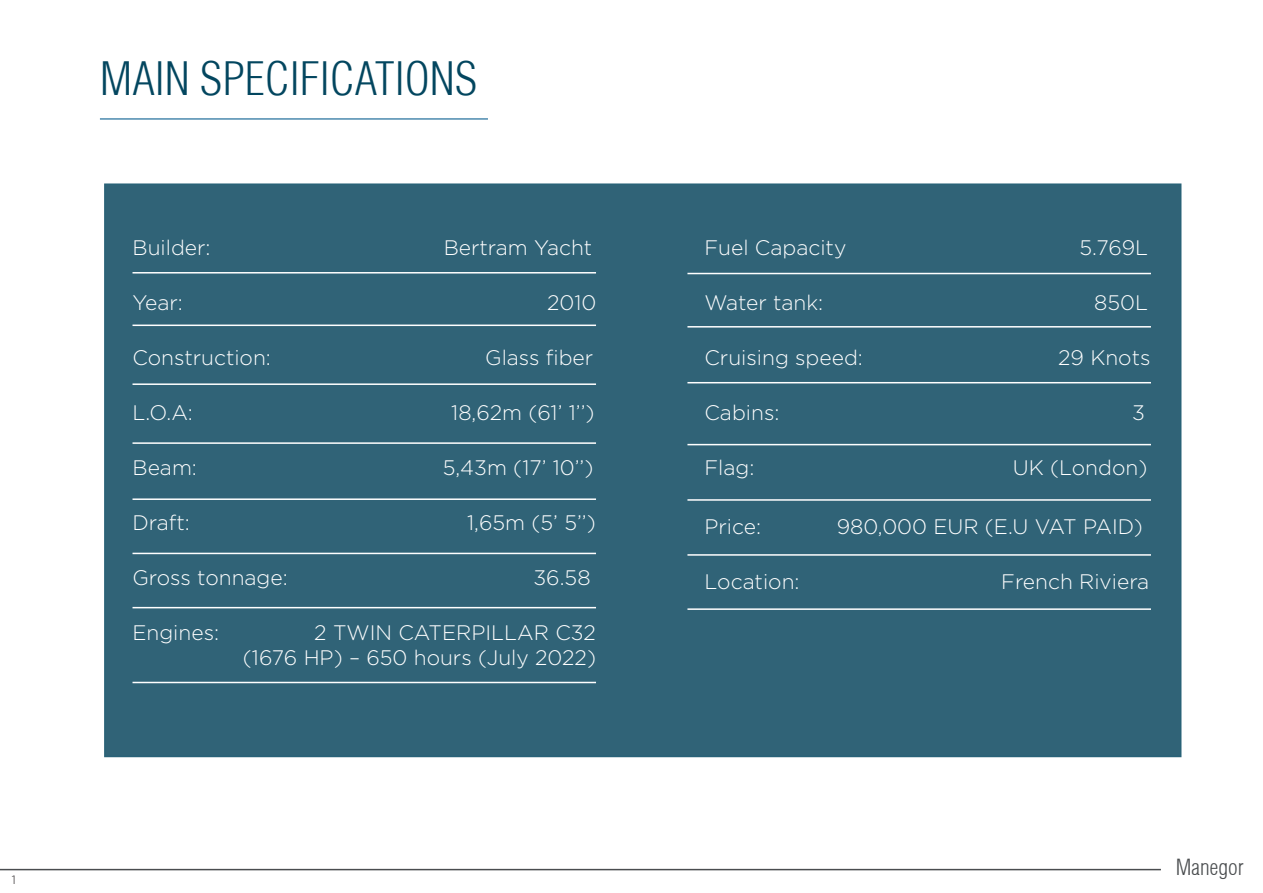
<style>
.page{position:relative;width:1263px;height:893px;background:#fff}
.page>*{position:absolute;margin:0;border:0;box-sizing:border-box;transform-origin:0 0}
.t1{font:300 condensed 45px "Helvetica";color:#03465f}
.t2{font:300 condensed 21.75px "Helvetica";letter-spacing:.005em;color:#4a4d4f}
.t3{font:300 21px/25.2px "Gotham";color:#fff;text-align:right}
.t4{font:300 12px "Gotham";color:#231f20}
</style>
<div class="page">
<div style="left:104px;top:183px;width:1077px;height:574px;background:#306377;border:2px solid #034660"></div>
<hr style="left:132px;top:272px;width:464px;height:2px;background:#fff">
<hr style="left:132px;top:325px;width:464px;height:1px;background:#fff">
<hr style="left:132px;top:383px;width:464px;height:2px;background:#fff">
<hr style="left:132px;top:442px;width:464px;height:2px;background:#fff">
<hr style="left:132px;top:498px;width:464px;height:2px;background:#fff">
<hr style="left:132px;top:553px;width:464px;height:1px;background:#fff">
<hr style="left:132px;top:607px;width:464px;height:1px;background:#fff">
<hr style="left:132px;top:682px;width:464px;height:1px;background:#fff">
<hr style="left:687px;top:273px;width:464px;height:1px;background:#fff">
<hr style="left:687px;top:326px;width:464px;height:2px;background:#fff">
<hr style="left:687px;top:382px;width:464px;height:1px;background:#fff">
<hr style="left:687px;top:444px;width:464px;height:1px;background:#fff">
<hr style="left:687px;top:499px;width:464px;height:2px;background:#fff">
<hr style="left:100px;top:118px;width:388px;height:2px;background:#4b89ae">
<hr style="left:0;top:869px;width:1161px;height:1px;background:#4a4d4f">
<hr style="left:687px;top:554px;width:464px;height:2px;background:#fff">
<hr style="left:687px;top:608px;width:464px;height:2px;background:#fff">
<p class="t4" style="left:12px;top:873px;width:6px">1</p>
<p class="t1" style="left:100px;top:51px;width:379px">MAIN SPECIFICATIONS</p>
<p class="t3" style="left:132px;top:235px;width:80px">Builder:</p>
<p class="t3" style="left:444px;top:235px;width:150px">Bertram Yacht</p>
<p class="t3" style="left:132px;top:289px;width:52px">Year:</p>
<p class="t3" style="left:547px;top:289px;width:51px">2010</p>
<p class="t3" style="left:132px;top:344px;width:140px">Construction:</p>
<p class="t3" style="left:485px;top:344px;width:110px">Glass fiber</p>
<p class="t3" style="left:132px;top:399px;width:62px">L.O.A:</p>
<p class="t3" style="left:451px;top:399px;width:145px">18,62m (61’ 1’’)</p>
<p class="t3" style="left:132px;top:454px;width:66px">Beam:</p>
<p class="t3" style="left:443px;top:454px;width:152px">5,43m (17’ 10’’)</p>
<p class="t3" style="left:132px;top:509px;width:59px">Draft:</p>
<p class="t3" style="left:467px;top:509px;width:130px">1,65m (5’ 5’’)</p>
<p class="t3" style="left:132px;top:564px;width:157px">Gross tonnage:</p>
<p class="t3" style="left:533px;top:564px;width:59px">36.58</p>
<p class="t3" style="left:132px;top:619px;width:88px">Engines:</p>
<p class="t3" style="left:243px;top:619px;width:355px">2 TWIN CATERPILLAR C32<br>(1676 HP) – 650 hours (July 2022)</p>
<p class="t3" style="left:704px;top:235px;width:143px">Fuel Capacity</p>
<p class="t3" style="left:1079px;top:235px;width:70px">5.769L</p>
<p class="t3" style="left:704px;top:289px;width:120px">Water tank:</p>
<p class="t3" style="left:1094px;top:289px;width:55px">850L</p>
<p class="t3" style="left:704px;top:344px;width:160px">Cruising speed:</p>
<p class="t3" style="left:1058px;top:344px;width:94px">29 Knots</p>
<p class="t3" style="left:704px;top:399px;width:76px">Cabins:</p>
<p class="t3" style="left:1132px;top:399px;width:14px">3</p>
<p class="t3" style="left:704px;top:454px;width:51px">Flag:</p>
<p class="t3" style="left:1013px;top:454px;width:136px">UK (London)</p>
<p class="t3" style="left:704px;top:514px;width:58px">Price:</p>
<p class="t3" style="left:837px;top:514px;width:308px">980,000 EUR (E.U VAT PAID)</p>
<p class="t3" style="left:704px;top:569px;width:97px">Location:</p>
<p class="t3" style="left:1001px;top:569px;width:149px">French Riviera</p>
<p class="t2" style="left:1176px;top:853px;width:69px">Manegor</p>
</div>
